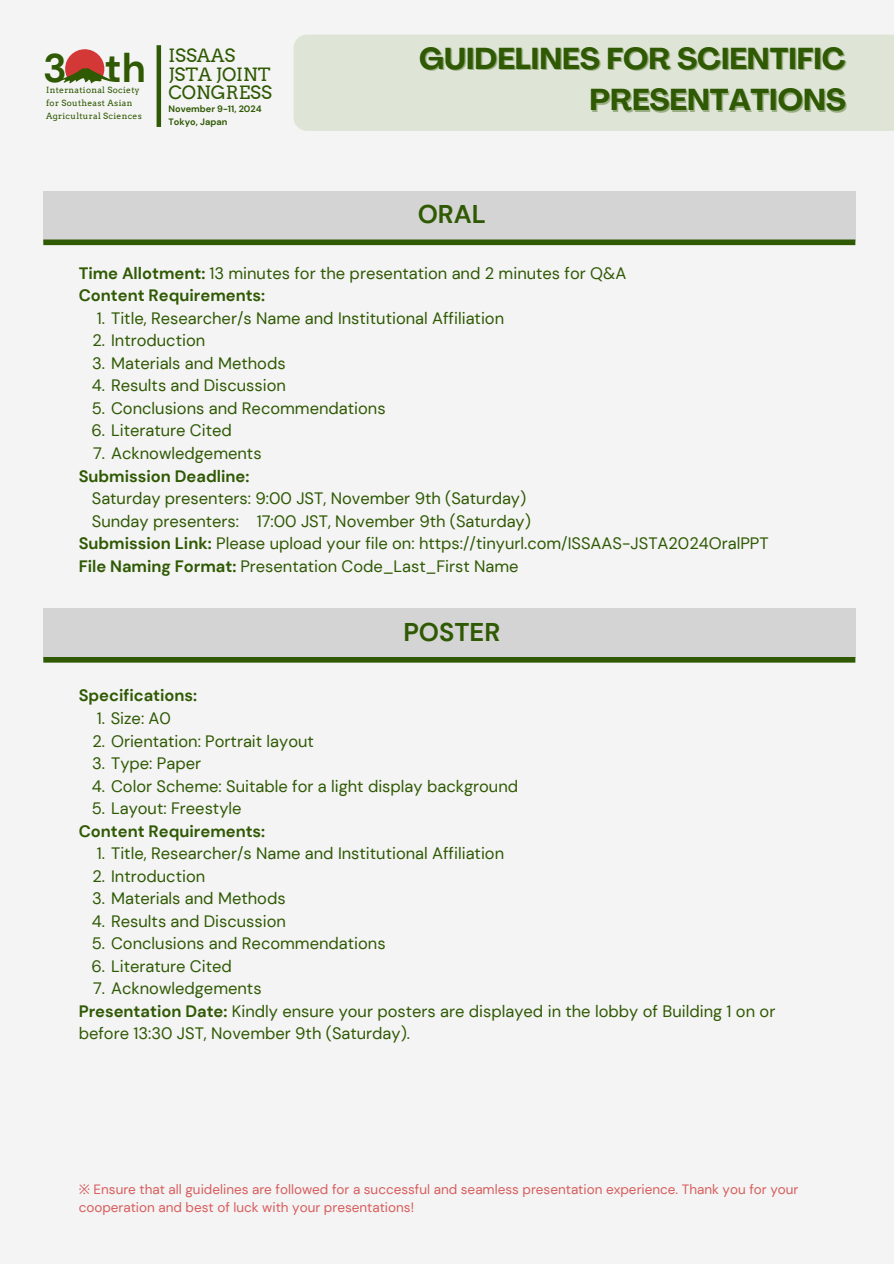
<style>
.page{position:relative;width:894px;height:1264px;background:#fff}
.page>*{position:absolute;margin:0;border:0;box-sizing:border-box;transform-origin:0 0}
.t1{font:700 39.75px "DM Sans";color:#2f5903}
.t2{font:700 29.85px "Agrandir";color:#2f5903}
.t3{font:700 25.65px "DM Sans";color:#2f5903}
.t4{font:18.3px/18.5px "Arvo";color:#2f5903}
.t5{font:16.5px/22.5px "DM Sans";color:#2f5903}
.t6{font:700 16.5px "DM Sans";color:#2f5903}
.t7{font:13.5px/18px "DM Sans";color:#d85c5c}
.t8{font:700 9.15px "DM Sans";color:#2f5903}
.t9{font:8.55px/12.9px "Arvo";letter-spacing:.035em;color:#2f5903}
.s1{font-weight:700}
.s2{font-family:"Noto Sans"}
</style>
<div class="page">
<div style="left:0;top:0;width:893px;height:1263px;background:#f4f4f4"></div>
<svg style="left:60px;top:49px;width:53px;height:34px"></svg>
<div style="left:156px;top:45px;width:5px;height:82px;background:#2f5903"></div>
<div style="left:293px;top:35px;width:600px;height:96px;background:#dee5d6"></div>
<div style="left:43px;top:191px;width:812px;height:49px;background:#d4d4d4"></div>
<div style="left:43px;top:239px;width:812px;height:6px;background:#2f5903"></div>
<div style="left:43px;top:608px;width:812px;height:50px;background:#d4d4d4"></div>
<div style="left:43px;top:657px;width:812px;height:5px;background:#2f5903"></div>
<h1 class="t1" style="left:105px;top:43px;width:42px">th</h1>
<p class="t9" style="left:46px;top:97px;width:97px">for Southeast Asian<br>Agricultural Sciences</p>
<h1 class="t1" style="left:43px;top:43px;width:25px">3</h1>
<p class="t9" style="left:46px;top:84px;width:95px">International Society</p>
<p class="t4" style="left:168px;top:47px;width:105px">ISSAAS<br>JSTA JOINT<br>CONGRESS</p>
<h4 class="t8" style="left:168px;top:103px;width:95px">November 9-11, 2024</h4>
<p class="t8" style="left:168px;top:116px;width:60px">Tokyo, Japan</p>
<p class="t2" style="left:419px;top:46px;width:428px">GUIDELINES FOR SCIENTIFIC</p>
<h2 class="t2" style="left:589px;top:88px;width:258px">PRESENTATIONS</h2>
<h3 class="t3" style="left:417px;top:198px;width:70px">ORAL</h3>
<h6 class="t5" style="left:79px;top:262px;width:549px"><span class="s1">Time Allotment:</span> 13 minutes for the presentation and 2 minutes for Q&amp;A<br><span class="s1">Content Requirements:</span></h6>
<p class="t5" style="left:97px;top:307px;width:408px">1. Title, Researcher/s Name and Institutional Affiliation</p>
<p class="t5" style="left:92px;top:329px;width:114px">2. Introduction</p>
<p class="t5" style="left:92px;top:352px;width:195px">3. Materials and Methods</p>
<p class="t5" style="left:92px;top:374px;width:195px">4. Results and Discussion</p>
<p class="t5" style="left:92px;top:397px;width:295px">5. Conclusions and Recommendations</p>
<p class="t5" style="left:91px;top:419px;width:142px">6. Literature Cited</p>
<p class="t5" style="left:93px;top:442px;width:170px">7. Acknowledgements</p>
<h6 class="t6" style="left:79px;top:465px;width:172px">Submission Deadline:</h6>
<h6 class="t5" style="left:92px;top:487px;width:436px">Saturday presenters: 9:00 JST, November 9th (Saturday)</h6>
<h6 class="t5" style="left:92px;top:509px;width:440px">Sunday presenters: 17:00 JST, November 9th (Saturday)</h6>
<h6 class="t5" style="left:79px;top:532px;width:691px"><span class="s1">Submission Link:</span> Please upload your file on: https://tinyurl.com/ISSAAS-JSTA2024OralPPT</h6>
<h6 class="t5" style="left:79px;top:554px;width:441px"><span class="s1">File Naming Format:</span> Presentation Code_Last_First Name</h6>
<h3 class="t3" style="left:403px;top:615px;width:98px">POSTER</h3>
<p class="t6" style="left:79px;top:685px;width:120px">Specifications:</p>
<h5 class="t5" style="left:97px;top:707px;width:76px">1. Size: A0</h5>
<p class="t5" style="left:92px;top:729px;width:223px">2. Orientation: Portrait layout</p>
<p class="t5" style="left:92px;top:752px;width:110px">3. Type: Paper</p>
<p class="t5" style="left:92px;top:774px;width:427px">4. Color Scheme: Suitable for a light display background</p>
<p class="t5" style="left:92px;top:797px;width:151px">5. Layout: Freestyle</p>
<p class="t6" style="left:79px;top:820px;width:188px">Content Requirements:</p>
<h5 class="t5" style="left:97px;top:842px;width:408px">1. Title, Researcher/s Name and Institutional Affiliation</h5>
<p class="t5" style="left:92px;top:864px;width:114px">2. Introduction</p>
<p class="t5" style="left:92px;top:887px;width:195px">3. Materials and Methods</p>
<p class="t5" style="left:92px;top:909px;width:195px">4. Results and Discussion</p>
<p class="t5" style="left:92px;top:932px;width:295px">5. Conclusions and Recommendations</p>
<p class="t5" style="left:91px;top:954px;width:142px">6. Literature Cited</p>
<p class="t5" style="left:93px;top:977px;width:170px">7. Acknowledgements</p>
<p class="t5" style="left:79px;top:999px;width:698px"><span class="s1">Presentation Date:</span> Kindly ensure your posters are displayed in the lobby of Building 1 on or before 13:30 JST, November 9th (Saturday).</p>
<h6 class="t7" style="left:79px;top:1180px;width:721px"><span class="s2">※</span> Ensure that all guidelines are followed for a successful and seamless presentation experience. Thank you for your cooperation and best of luck with your presentations!</h6>
</div>
